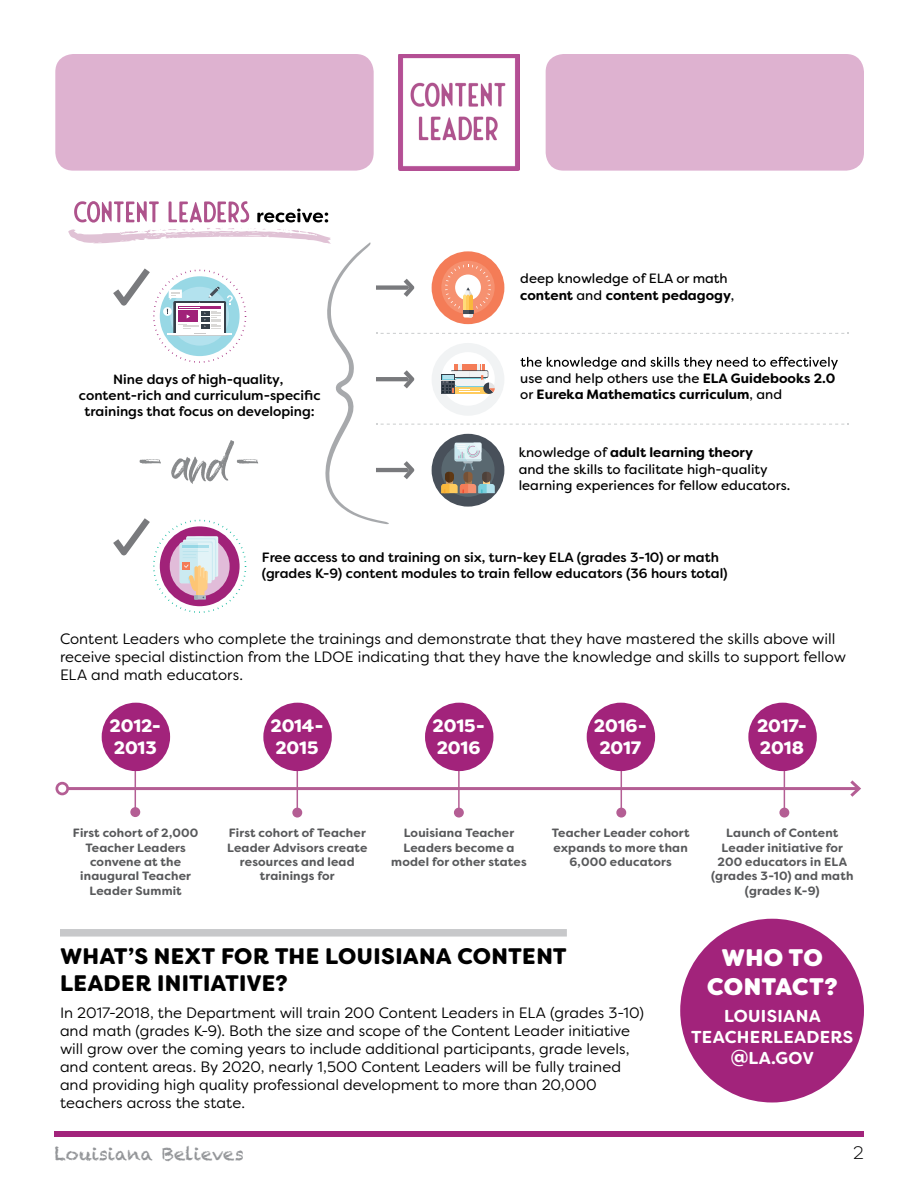
<style>
.page{position:relative;width:918px;height:1188px;background:#fff}
.page>*{position:absolute;margin:0;border:0;box-sizing:border-box;transform-origin:0 0}
.t1{font:800 24px/28.8px "Filson Soft";letter-spacing:.02em;color:#fff;text-align:center}
.t2{font:900 22.5px/27px "Filson Soft";letter-spacing:.005em;color:#000}
.t3{font:900 18px/21.6px "Filson Soft";letter-spacing:-.01em;color:#fff}
.t4{font:18px "Chalkduster";color:#939598}
.t5{font:300 18px "Filson Soft";color:#000}
.t6{font:700 17.25px/20.7px "Filson Soft";letter-spacing:.02em;color:#fff;text-align:center}
.t7{font:15px/18px "Filson Soft";color:#000}
.t8{font:500 13.5px/16.2px "Filson Soft";color:#000;text-align:center}
.t9{font:13.5px/16.2px "Filson Soft";color:#000}
.t10{font:700 13.5px/16.2px "Filson Soft";color:#000}
.t11{font:700 12px/14.4px "Filson Soft";letter-spacing:.015em;color:#58595b;text-align:center}
.s1{font-weight:700}
.s2{font-weight:400}
</style>
<div class="page">
<div style="left:54px;top:1131px;width:810px;height:6px;background:#a2237b"></div>
<div style="left:55px;top:54px;width:319px;height:117px;background:#deb2d0;border-radius:18px"></div>
<div style="left:546px;top:54px;width:318px;height:117px;background:#deb2d0;border-radius:18px"></div>
<img style="left:398px;top:54px;width:122px;height:117px">
<hr style="left:135px;top:755px;width:1px;height:60px;background:#b45e94">
<div style="left:131px;top:808px;width:8px;height:8px;background:#b45e94;border-radius:50%"></div>
<div style="left:130px;top:807px;width:10px;height:10px;border:2px solid #b45e94;border-radius:50%"></div>
<hr style="left:297px;top:756px;width:1px;height:60px;background:#b45e94">
<div style="left:293px;top:808px;width:8px;height:9px;background:#b45e94;border-radius:50%"></div>
<div style="left:292px;top:808px;width:10px;height:10px;border:2px solid #b45e94;border-radius:50%"></div>
<hr style="left:458px;top:756px;width:2px;height:60px;background:#b45e94">
<div style="left:455px;top:808px;width:8px;height:9px;background:#b45e94;border-radius:50%"></div>
<div style="left:454px;top:808px;width:10px;height:10px;border:2px solid #b45e94;border-radius:50%"></div>
<hr style="left:621px;top:756px;width:1px;height:60px;background:#b45e94">
<div style="left:617px;top:808px;width:9px;height:9px;background:#b45e94;border-radius:50%"></div>
<div style="left:616px;top:808px;width:10px;height:10px;border:2px solid #b45e94;border-radius:50%"></div>
<hr style="left:784px;top:756px;width:1px;height:60px;background:#b45e94">
<div style="left:780px;top:808px;width:9px;height:9px;background:#b45e94;border-radius:50%"></div>
<div style="left:779px;top:808px;width:10px;height:10px;border:2px solid #b45e94;border-radius:50%"></div>
<hr style="left:68px;top:787px;width:791px;height:3px;background:#b45e94">
<div style="left:56px;top:782px;width:13px;height:13px;border:3px solid #b45e94;border-radius:50%"></div>
<svg style="left:847px;top:780px;width:14px;height:17px"></svg>
<svg style="left:68px;top:201px;width:781px;height:412px"></svg>
<div style="left:102px;top:703px;width:68px;height:68px;background:#a2237b;border-radius:50%"></div>
<div style="left:263px;top:703px;width:69px;height:68px;background:#a2237b;border-radius:50%"></div>
<div style="left:425px;top:703px;width:68px;height:68px;background:#a2237b;border-radius:50%"></div>
<div style="left:587px;top:703px;width:68px;height:68px;background:#a2237b;border-radius:50%"></div>
<div style="left:748px;top:703px;width:69px;height:68px;background:#a2237b;border-radius:50%"></div>
<div style="left:60px;top:929px;width:507px;height:8px;background:#c7c8ca"></div>
<div style="left:680px;top:919px;width:184px;height:183px;background:#a2237b;border-radius:50%"></div>
<p class="t8" style="left:79px;top:371px;width:243px">Nine days of high-quality, content-rich and curriculum-specific trainings that focus on developing:</p>
<p class="t9" style="left:520px;top:270px;width:216px">deep knowledge of ELA or math <span class="s1">content</span> and <span class="s1">content pedagogy</span>,</p>
<p class="t10" style="left:520px;top:370px;width:317px"><span class="s2">use and help others use the</span> ELA Guidebooks 2.0 <span class="s2">or</span> Eureka Mathematics curriculum<span class="s2">, and</span></p>
<p class="t9" style="left:519px;top:445px;width:273px">knowledge of <span class="s1">adult learning theory<br></span>and the skills to facilitate high-quality learning experiences for fellow educators.</p>
<p class="t8" style="left:262px;top:549px;width:467px;text-align:left">Free access to and training on six, turn-key ELA (grades 3-10) or math (grades K-9) content modules to train fellow educators (36 hours total)</p>
<p class="t7" style="left:60px;top:630px;width:788px">Content Leaders who complete the trainings and demonstrate that they have mastered the skills above will receive special distinction from the LDOE indicating that they have the knowledge and skills to support fellow<br>ELA and math educators.</p>
<p class="t3" style="left:110px;top:716px;width:53px">2012-<br>2013</p>
<p class="t3" style="left:270px;top:716px;width:54px">2014-<br>2015</p>
<p class="t3" style="left:433px;top:716px;width:54px">2015-<br>2016</p>
<p class="t3" style="left:594px;top:716px;width:54px;text-align:center">2016-<br>2017</p>
<p class="t3" style="left:757px;top:716px;width:51px">2017-<br>2018</p>
<p class="t11" style="left:73px;top:826px;width:127px">First cohort of 2,000<br>Teacher Leaders convene at the inaugural Teacher<br>Leader Summit</p>
<p class="t11" style="left:227px;top:826px;width:142px">First cohort of Teacher<br>Leader Advisors create resources and lead trainings for</p>
<p class="t11" style="left:391px;top:826px;width:137px">Louisiana Teacher<br>Leaders become a model for other states</p>
<p class="t11" style="left:552px;top:826px;width:139px">Teacher Leader cohort expands to more than<br>6,000 educators</p>
<p class="t11" style="left:711px;top:826px;width:144px">Launch of Content<br>Leader initiative for<br>200 educators in ELA (grades 3-10) and math (grades K-9)</p>
<p class="t2" style="left:60px;top:942px;width:508px">WHAT’S NEXT FOR THE LOUISIANA CONTENT<br>LEADER INITIATIVE?</p>
<p class="t7" style="left:60px;top:1004px;width:585px">In 2017-2018, the Department will train 200 Content Leaders in ELA (grades 3-10) and math (grades K-9). Both the size and scope of the Content Leader initiative will grow over the coming years to include additional participants, grade levels, and content areas. By 2020, nearly 1,500 Content Leaders will be fully trained and providing high quality professional development to more than 20,000 teachers across the state.</p>
<p class="t1" style="left:707px;top:944px;width:132px">WHO TO<br>CONTACT?</p>
<p class="t6" style="left:691px;top:1006px;width:164px">LOUISIANA<br>TEACHERLEADERS @LA.GOV</p>
<p class="t4" style="left:54px;top:1143px;width:191px">Louisiana Believes</p>
<p class="t5" style="left:853px;top:1142px;width:12px">2</p>
</div>
